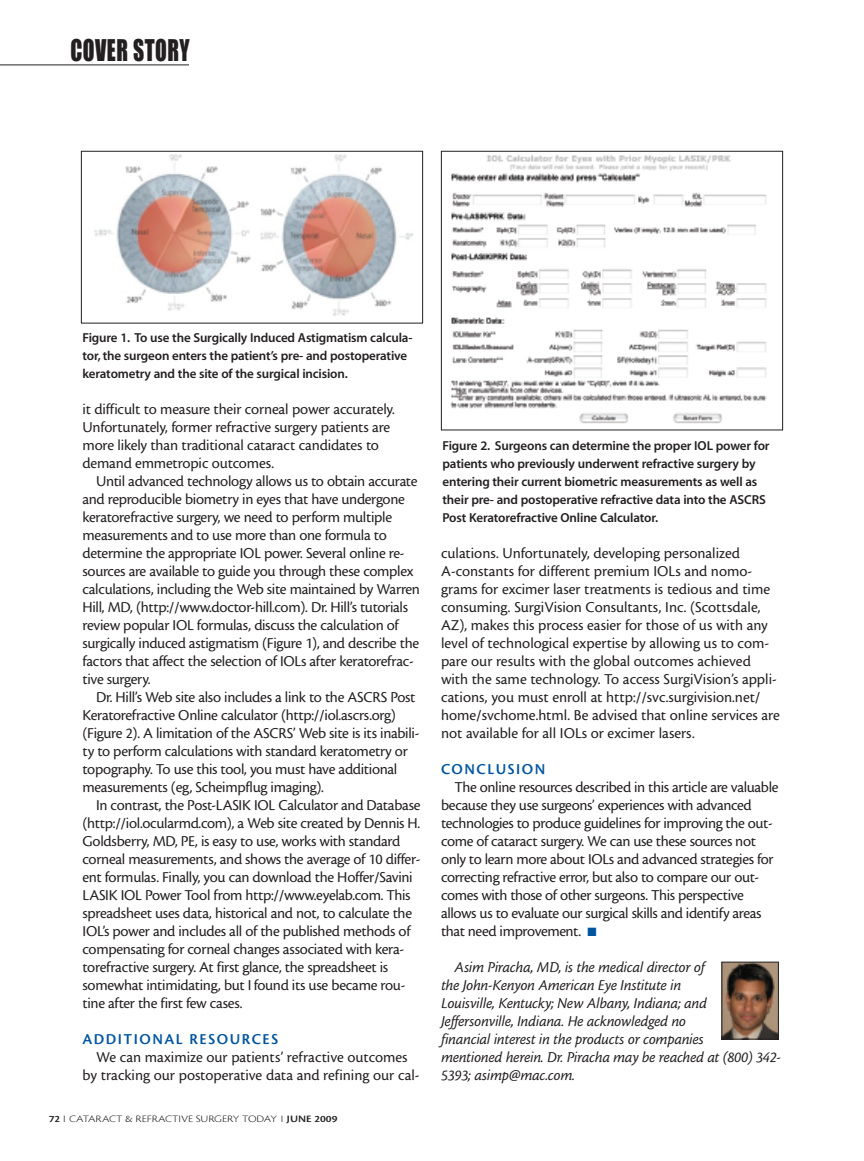
<style>
.page{position:relative;width:864px;height:1161px;background:#fff}
.page>*{position:absolute;margin:0;border:0;box-sizing:border-box;transform-origin:0 0}
.t1{font:27.75px "Impact";letter-spacing:.02em;color:#231f20;scale:.78 1}
.t2{font:15.75px/18px "Cronos MM.408.11";letter-spacing:-.02em;color:#231f20}
.t3{font:15.75px/18px "Cronos MM.408.11";color:#231f20;text-align:center}
.t4{font:15.75px/18px "Cronos MM It.408.11";letter-spacing:-.01em;color:#231f20}
.t5{font:15.75px "Cronos MM.574.11";letter-spacing:.095em;color:#01559f}
.t6{font:13.05px/18px "Myriad MM.565.600";letter-spacing:-.01em;color:#231f20}
.t7{font:10.2px "Cronos MM.250.11";color:#231f20;scale:1.18 1}
.s1{font-family:"Cronos MM.574.11"}
.s2{color:#01559f}
</style>
<div class="page">
<hr style="left:0;top:65px;width:189px;height:1px;background:#231f20">
<img style="left:94px;top:154px;width:319px;height:162px">
<div style="left:81px;top:151px;width:342px;height:172px;border:1px solid #231f20"></div>
<img style="left:450px;top:155px;width:317px;height:269px">
<div style="left:441px;top:151px;width:342px;height:279px;border:1px solid #231f20"></div>
<img style="left:724px;top:964px;width:53px;height:74px">
<div style="left:722px;top:962px;width:57px;height:78px;border:1px solid #231f20"></div>
<h1 class="t1" style="left:70px;top:35px;width:154px">COVER STORY</h1>
<p class="t6" style="left:82px;top:330px;width:332px">Figure 1. To use the Surgically Induced Astigmatism calcula&shy;tor, the surgeon enters the patient’s pre- and postoperative keratometry and the site of the surgical incision.</p>
<p class="t2" style="left:83px;top:402px;width:314px">it difficult to measure their corneal power accurately.<br>Unfortunately, former refractive surgery patients are more likely than traditional cataract candidates to demand emmetropic outcomes.</p>
<p class="t2" style="left:83px;top:474px;width:339px;text-indent:14px">Until advanced technology allows us to obtain accurate and reproducible biometry in eyes that have undergone keratorefractive surgery, we need to perform multiple measurements and to use more than one formula to determine the appropriate IOL power. Several online re&shy;sources are available to guide you through these complex calculations, including the Web site maintained by Warren Hill, MD, (http://www.doctor-hill.com). Dr. Hill’s tutorials review popular IOL formulas, discuss the calculation of surgically induced astigmatism (Figure 1), and describe the factors that affect the selection of IOLs after keratorefrac&shy;tive surgery.</p>
<p class="t2" style="left:83px;top:690px;width:338px;text-indent:14px">Dr. Hill’s Web site also includes a link to the ASCRS Post Keratorefractive Online calculator (http://iol.ascrs.org) (Figure 2). A limitation of the ASCRS’ Web site is its inabili&shy;ty to perform calculations with standard keratometry or topography. To use this tool, you must have additional measurements (eg, Scheimpflug imaging).</p>
<p class="t2" style="left:83px;top:798px;width:340px;text-indent:14px">In contrast, the Post-LASIK IOL Calculator and Database (http://iol.ocularmd.com), a Web site created by Dennis H.<br>Goldsberry, MD, PE, is easy to use, works with standard corneal measurements, and shows the average of 10 differ&shy;ent formulas. Finally, you can download the Hoffer/Savini LASIK IOL Power Tool from http://www.eyelab.com. This spreadsheet uses data, historical and not, to calculate the IOL’s power and includes all of the published methods of compensating for corneal changes associated with kera&shy;torefractive surgery. At first glance, the spreadsheet is somewhat intimidating, but I found its use became rou&shy;tine after the first few cases.</p>
<p class="t5" style="left:83px;top:1034px;width:197px">ADDITIONAL RESOURCES</p>
<p class="t3" style="left:83px;top:1050px;width:339px">We can maximize our patients’ refractive outcomes<br>by tracking our postoperative data and refining our cal-</p>
<p class="t7" style="left:49px;top:1115px;width:246px"><span class="s1">72</span> I CATARACT &amp; REFRACTIVE SURGERY TODAY I <span class="s1">JUNE 2009</span></p>
<p class="t6" style="left:442px;top:438px;width:329px">Figure 2. Surgeons can determine the proper IOL power for patients who previously underwent refractive surgery by entering their current biometric measurements as well as their pre- and postoperative refractive data into the ASCRS Post Keratorefractive Online Calculator.</p>
<p class="t3" style="left:441px;top:546px;width:340px;text-align:left">culations. Unfortunately, developing personalized A-constants for different premium IOLs and nomo&shy;grams for excimer laser treatments is tedious and time consuming. SurgiVision Consultants, Inc. (Scottsdale, AZ), makes this process easier for those of us with any level of technological expertise by allowing us to com&shy;pare our results with the global outcomes achieved with the same technology. To access SurgiVision’s appli&shy;cations, you must enroll at http://svc.surgivision.net/ home/svchome.html. Be advised that online services are not available for all IOLs or excimer lasers.</p>
<p class="t5" style="left:441px;top:764px;width:106px">CONCLUSION</p>
<p class="t2" style="left:441px;top:780px;width:339px;text-indent:13px">The online resources described in this article are valuable because they use surgeons’ experiences with advanced technologies to produce guidelines for improving the out&shy;come of cataract surgery. We can use these sources not only to learn more about IOLs and advanced strategies for correcting refractive error, but also to compare our out&shy;comes with those of other surgeons. This perspective allows us to evaluate our surgical skills and identify areas that need improvement. <span class="s2">■</span></p>
<p class="t4" style="left:441px;top:960px;width:341px;text-indent:13px">Asim Piracha, MD, is the medical director of<br>the John-Kenyon American Eye Institute in<br>Louisville, Kentucky; New Albany, Indiana; and Jeffersonville, Indiana. He acknowledged no<br>financial interest in the products or companies<br>mentioned herein. Dr. Piracha may be reached at (800) 342- 5393; asimp@mac.com.</p>
</div>
